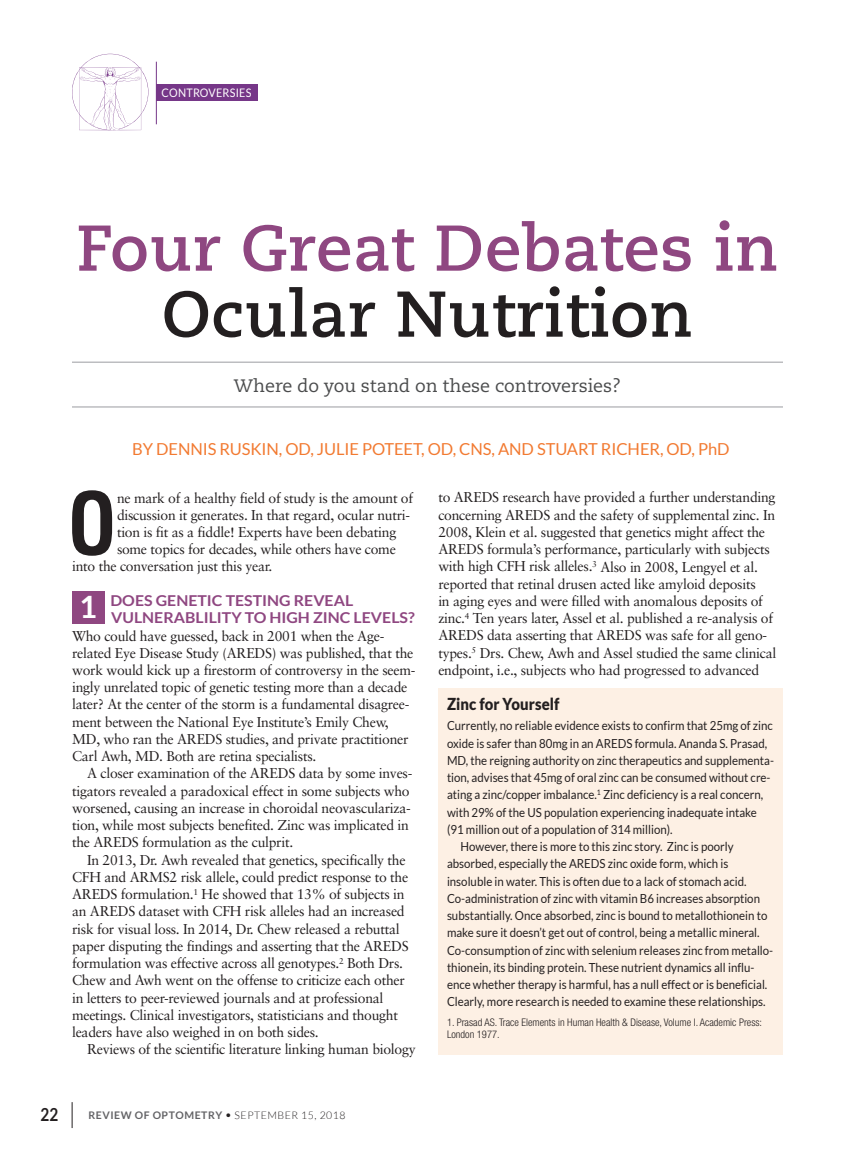
<style>
.page{position:relative;width:864px;height:1161px;background:#fff}
.page>*{position:absolute;margin:0;border:0;box-sizing:border-box;transform-origin:0 0}
.t1{font:700 condensed 83.25px "Helvetica";color:#231f20}
.t2{font:700 64.5px "Caecilia LT Std";letter-spacing:.01em;color:#8f4781}
.t3{font:700 64.5px "Caecilia LT Std";letter-spacing:.01em;color:#231f20}
.t4{font:18px "Caecilia LT Std";letter-spacing:-.005em;color:#4b4c4d}
.t5{font:700 18px "Lato";color:#231f20;scale:.85 1}
.t6{font:16.5px "Lato";letter-spacing:-.005em;color:#f27a31}
.t7{font:900 16.5px "Lato";letter-spacing:.005em;color:#231f20;scale:.9 1}
.t8{font:700 15px/17.2px "Lato";color:#8f4781;scale:1.06 1}
.t9{font:14.25px/17.2px "Sabon";letter-spacing:-.02em;color:#231f20}
.t10{font:12.45px "Lato";color:#231f20;scale:.92 1}
.t11{font:11.7px "Lato";letter-spacing:.02em;color:#fff;scale:.92 1}
.t12{font:300 condensed 10.5px/12px "Helvetica Neue";color:#231f20}
.t13{font:700 10.5px "Lato";letter-spacing:.05em;color:#636366}
.s1{font-size:30.75px;color:#fff}
.s2{font-family:"Helvetica Neue";font-stretch:condensed;color:#231f20}
.s3{font-weight:300;color:#231f20}
</style>
<div class="page">
<svg style="left:72px;top:1102px;width:1px;height:26px"></svg>
<div style="left:72px;top:591px;width:32px;height:32px;background:#8f4781"></div>
<hr style="left:72px;top:406px;width:711px;height:2px;background:#bcbdc0">
<hr style="left:72px;top:362px;width:711px;height:1px;background:#bcbdc0">
<div style="left:438px;top:688px;width:345px;height:367px;background:#fdf0e4"></div>
<div style="left:156px;top:85px;width:101px;height:16px;background:#763788"></div>
<hr style="left:156px;top:62px;width:1px;height:62px;background:#763788">
<svg style="left:72px;top:54px;width:76px;height:77px"></svg>
<p class="t11" style="left:162px;top:86px;width:99px">CONTROVERSIES</p>
<h2 class="t2" style="left:76px;top:220px;width:703px">Four Great Debates in</h2>
<h2 class="t3" style="left:162px;top:286px;width:532px">Ocular Nutrition</h2>
<p class="t4" style="left:234px;top:378px;width:389px">Where do you stand on these controversies?</p>
<p class="t6" style="left:132px;top:438px;width:599px">BY DENNIS RUSKIN, OD, JULIE POTEET, OD, CNS, AND STUART RICHER, OD, PhD</p>
<h1 class="t1" style="left:67px;top:489px;width:51px">O</h1>
<p class="t9" style="left:117px;top:490px;width:298px">ne mark of a healthy field of study is the amount of</p>
<p class="t9" style="left:117px;top:507px;width:295px">discussion it generates. In that regard, ocular nutri-</p>
<p class="t9" style="left:117px;top:525px;width:281px">tion is fit as a fiddle! Experts have been debating</p>
<p class="t9" style="left:117px;top:542px;width:280px">some topics for decades, while others have come</p>
<p class="t9" style="left:72px;top:559px;width:202px">into the conversation just this year.</p>
<p class="t8" style="left:111px;top:592px;width:288px;text-indent:-32px"><span class="s1">1</span> DOES GENETIC TESTING REVEAL<br>VULNERABLILITY TO HIGH ZINC LEVELS?</p>
<p class="t9" style="left:72px;top:628px;width:345px">Who could have guessed, back in 2001 when the Age&shy;related Eye Disease Study (AREDS) was published, that the work would kick up a firestorm of controversy in the seem&shy;ingly unrelated topic of genetic testing more than a decade later? At the center of the storm is a fundamental disagree&shy;ment between the National Eye Institute’s Emily Chew, MD, who ran the AREDS studies, and private practitioner Carl Awh, MD. Both are retina specialists.</p>
<p class="t9" style="left:72px;top:766px;width:342px;text-indent:15px">A closer examination of the AREDS data by some inves&shy;tigators revealed a paradoxical effect in some subjects who worsened, causing an increase in choroidal neovasculariza&shy;tion, while most subjects benefited. Zinc was implicated in the AREDS formulation as the culprit.</p>
<p class="t9" style="left:72px;top:852px;width:338px;text-indent:15px">In 2013, Dr. Awh revealed that genetics, specifically the CFH and ARMS2 risk allele, could predict response to the AREDS formulation.<sup>1</sup> He showed that 13% of subjects in an AREDS dataset with CFH risk alleles had an increased risk for visual loss. In 2014, Dr. Chew released a rebuttal paper disputing the findings and asserting that the AREDS formulation was effective across all genotypes.<sup>2</sup> Both Drs.<br>Chew and Awh went on the offense to criticize each other in letters to peer-reviewed journals and at professional meetings. Clinical investigators, statisticians and thought leaders have also weighed in on both sides.</p>
<p class="t9" style="left:87px;top:1042px;width:330px">Reviews of the scientific literature linking human biology</p>
<p class="t5" style="left:41px;top:1103px;width:22px">22</p>
<p class="t13" style="left:88px;top:1109px;width:259px">REVIEW OF OPTOMETRY <span class="s2">•</span> <span class="s3">SEPTEMBER 15, 2018</span></p>
<p class="t9" style="left:438px;top:490px;width:340px">to AREDS research have provided a further understanding concerning AREDS and the safety of supplemental zinc. In 2008, Klein et al. suggested that genetics might affect the AREDS formula’s performance, particularly with subjects with high CFH risk alleles.<sup>3</sup> Also in 2008, Lengyel et al. reported that retinal drusen acted like amyloid deposits<br>in aging eyes and were filled with anomalous deposits of zinc.<sup>4</sup> Ten years later, Assel et al. published a re-analysis of AREDS data asserting that AREDS was safe for all geno&shy;types.<sup>5</sup> Drs. Chew, Awh and Assel studied the same clinical endpoint, i.e., subjects who had progressed to advanced</p>
<p class="t7" style="left:447px;top:694px;width:127px">Zinc for Yourself</p>
<p class="t10" style="left:447px;top:718px;width:356px">Currently, no reliable evidence exists to confirm that 25mg of zinc</p>
<p class="t10" style="left:447px;top:735px;width:350px">oxide is safer than 80mg in an AREDS formula. Ananda S. Prasad,</p>
<p class="t10" style="left:447px;top:753px;width:357px">MD, the reigning authority on zinc therapeutics and supplementa-</p>
<p class="t10" style="left:447px;top:770px;width:353px">tion, advises that 45mg of oral zinc can be consumed without cre-</p>
<p class="t10" style="left:447px;top:787px;width:345px">ating a zinc/copper imbalance.<sup>1</sup> Zinc deficiency is a real concern,</p>
<p class="t10" style="left:447px;top:804px;width:338px">with 29% of the US population experiencing inadequate intake</p>
<p class="t10" style="left:447px;top:822px;width:247px">(91 million out of a population of 314 million).</p>
<p class="t10" style="left:461px;top:839px;width:298px">However, there is more to this zinc story. Zinc is poorly</p>
<p class="t10" style="left:447px;top:856px;width:307px">absorbed, especially the AREDS zinc oxide form, which is</p>
<p class="t10" style="left:447px;top:873px;width:327px">insoluble in water. This is often due to a lack of stomach acid.</p>
<p class="t10" style="left:447px;top:891px;width:342px">Co-administration of zinc with vitamin B6 increases absorption</p>
<p class="t10" style="left:447px;top:908px;width:350px">substantially. Once absorbed, zinc is bound to metallothionein to</p>
<p class="t10" style="left:447px;top:925px;width:341px">make sure it doesn’t get out of control, being a metallic mineral.</p>
<p class="t10" style="left:447px;top:942px;width:356px">Co-consumption of zinc with selenium releases zinc from metallo-</p>
<p class="t10" style="left:447px;top:960px;width:336px">thionein, its binding protein. These nutrient dynamics all influ-</p>
<p class="t10" style="left:447px;top:977px;width:350px">ence whether therapy is harmful, has a null effect or is beneficial.</p>
<p class="t10" style="left:447px;top:994px;width:348px">Clearly, more research is needed to examine these relationships.</p>
<p class="t12" style="left:447px;top:1017px;width:317px">1. Prasad AS. Trace Elements in Human Health &amp; Disease, Volume I. Academic Press:<br>London 1977.</p>
</div>
